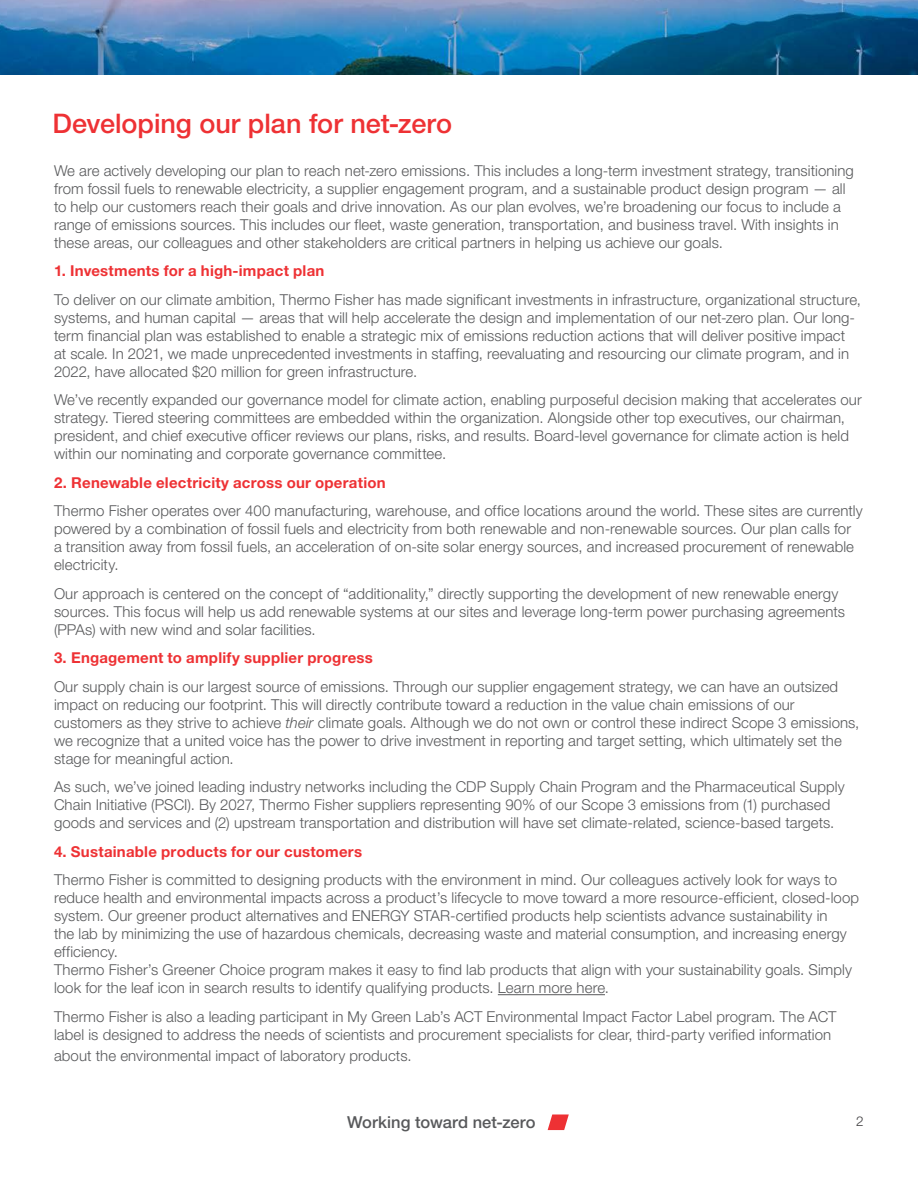
<style>
.page{position:relative;width:918px;height:1188px;background:#fff}
.page>*{position:absolute;margin:0;border:0;box-sizing:border-box;transform-origin:0 0}
.t1{font:500 27px "Helvetica Neue LTW1 G";color:#ee3134}
.t2{font:500 16.5px "Helvetica Neue LTW1 G";letter-spacing:.005em;color:#58595b}
.t3{font:300 15px/18px "Helvetica Neue LTW1 G";letter-spacing:.005em;color:#58595b}
.t4{font:700 15px "Helvetica Neue LTW1 G";letter-spacing:.015em;color:#ee3134}
.t5{font:300 13.5px "Helvetica Neue LTW1 G";color:#414042}
.s1{font-style:italic}
</style>
<div class="page">
<svg style="left:548px;top:1114px;width:21px;height:16px"></svg>
<img style="left:0;top:0;width:918px;height:75px">
<hr style="left:498px;top:994px;width:107px;height:1px;background:#58595b">
<h1 class="t1" style="left:52px;top:108px;width:401px">Developing our plan for net-zero</h1>
<p class="t3" style="left:54px;top:161px;width:801px">We are actively developing our plan to reach net-zero emissions. This includes a long-term investment strategy, transitioning from fossil fuels to renewable electricity, a supplier engagement program, and a sustainable product design program — all to help our customers reach their goals and drive innovation. As our plan evolves, we’re broadening our focus to include a range of emissions sources. This includes our fleet, waste generation, transportation, and business travel. With insights in these areas, our colleagues and other stakeholders are critical partners in helping us achieve our goals.</p>
<p class="t4" style="left:54px;top:262px;width:272px">1. Investments for a high-impact plan</p>
<p class="t3" style="left:54px;top:290px;width:809px">To deliver on our climate ambition, Thermo Fisher has made significant investments in infrastructure, organizational structure, systems, and human capital — areas that will help accelerate the design and implementation of our net-zero plan. Our long&shy;term financial plan was established to enable a strategic mix of emissions reduction actions that will deliver positive impact<br>at scale. In 2021, we made unprecedented investments in staffing, reevaluating and resourcing our climate program, and in 2022, have allocated $20 million for green infrastructure.</p>
<p class="t3" style="left:54px;top:391px;width:809px">We’ve recently expanded our governance model for climate action, enabling purposeful decision making that accelerates our strategy. Tiered steering committees are embedded within the organization. Alongside other top executives, our chairman, president, and chief executive officer reviews our plans, risks, and results. Board-level governance for climate action is held within our nominating and corporate governance committee.</p>
<p class="t4" style="left:54px;top:473px;width:333px">2. Renewable electricity across our operation</p>
<p class="t3" style="left:54px;top:502px;width:810px">Thermo Fisher operates over 400 manufacturing, warehouse, and office locations around the world. These sites are currently powered by a combination of fossil fuels and electricity from both renewable and non-renewable sources. Our plan calls for a transition away from fossil fuels, an acceleration of on-site solar energy sources, and increased procurement of renewable electricity.</p>
<p class="t3" style="left:54px;top:584px;width:793px">Our approach is centered on the concept of “additionality,” directly supporting the development of new renewable energy sources. This focus will help us add renewable systems at our sites and leverage long-term power purchasing agreements (PPAs) with new wind and solar facilities.</p>
<p class="t4" style="left:54px;top:649px;width:320px">3. Engagement to amplify supplier progress</p>
<p class="t3" style="left:54px;top:677px;width:807px">Our supply chain is our largest source of emissions. Through our supplier engagement strategy, we can have an outsized impact on reducing our footprint. This will directly contribute toward a reduction in the value chain emissions of our customers as they strive to achieve <span class="s1">their</span> climate goals. Although we do not own or control these indirect Scope 3 emissions, we recognize that a united voice has the power to drive investment in reporting and target setting, which ultimately set the stage for meaningful action.</p>
<p class="t3" style="left:54px;top:778px;width:792px">As such, we’ve joined leading industry networks including the CDP Supply Chain Program and the Pharmaceutical Supply<br>Chain Initiative (PSCI). By 2027, Thermo Fisher suppliers representing 90% of our Scope 3 emissions from (1) purchased goods and services and (2) upstream transportation and distribution will have set climate-related, science-based targets.</p>
<p class="t4" style="left:54px;top:842px;width:310px">4. Sustainable products for our customers</p>
<p class="t3" style="left:54px;top:871px;width:807px">Thermo Fisher is committed to designing products with the environment in mind. Our colleagues actively look for ways to reduce health and environmental impacts across a product’s lifecycle to move toward a more resource-efficient, closed-loop system. Our greener product alternatives and ENERGY STAR-certified products help scientists advance sustainability in<br>the lab by minimizing the use of hazardous chemicals, decreasing waste and material consumption, and increasing energy efficiency.<br>Thermo Fisher’s Greener Choice program makes it easy to find lab products that align with your sustainability goals. Simply look for the leaf icon in search results to identify qualifying products. Learn more here.</p>
<p class="t3" style="left:54px;top:1007px;width:784px">Thermo Fisher is also a leading participant in My Green Lab’s ACT Environmental Impact Factor Label program. The ACT label is designed to address the needs of scientists and procurement specialists for clear, third-party verified information</p>
<p class="t3" style="left:54px;top:1046px;width:359px">about the environmental impact of laboratory products.</p>
<p class="t2" style="left:347px;top:1112px;width:190px">Working toward net-zero</p>
<p class="t5" style="left:856px;top:1113px;width:9px">2</p>
</div>
